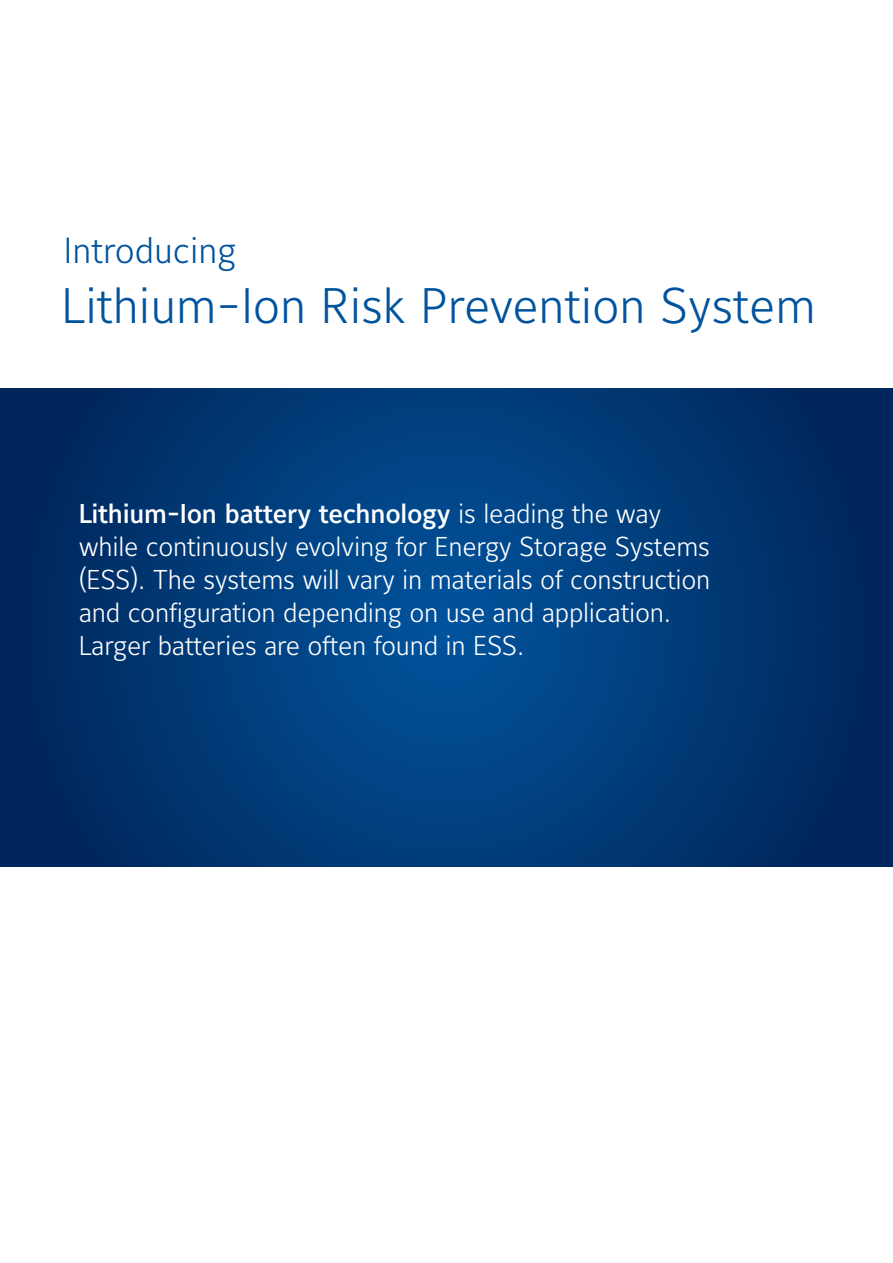
<style>
.page{position:relative;width:893px;height:1263px;background:#fff}
.page>*{position:absolute;margin:0;border:0;box-sizing:border-box;transform-origin:0 0}
.Headline_or_Title{font:300 49.5px "Maurea Jci Lf ML";color:#01539e}
.Headline_or_Title-2{font:300 36px "Maurea Jci Lf ML";color:#01539e}
.Body{font:300 27px/33px "Maurea Jci Lf ML";letter-spacing:-.01em;color:#fff}
.s1{font-weight:500}
</style>
<div class="page">
<svg style="left:0;top:388px;width:893px;height:478px;background:#003874"></svg>
<p class="Headline_or_Title-2" style="left:64px;top:228px;width:174px">Introducing</p>
<p class="Headline_or_Title" style="left:62px;top:275px;width:756px">Lithium-Ion Risk Prevention System</p>
<p class="Body" style="left:79px;top:496px;width:633px"><span class="s1">Lithium-Ion battery technology</span> is leading the way while continuously evolving for Energy Storage Systems (ESS). The systems will vary in materials of construction and configuration depending on use and application.<br>Larger batteries are often found in ESS.</p>
</div>
